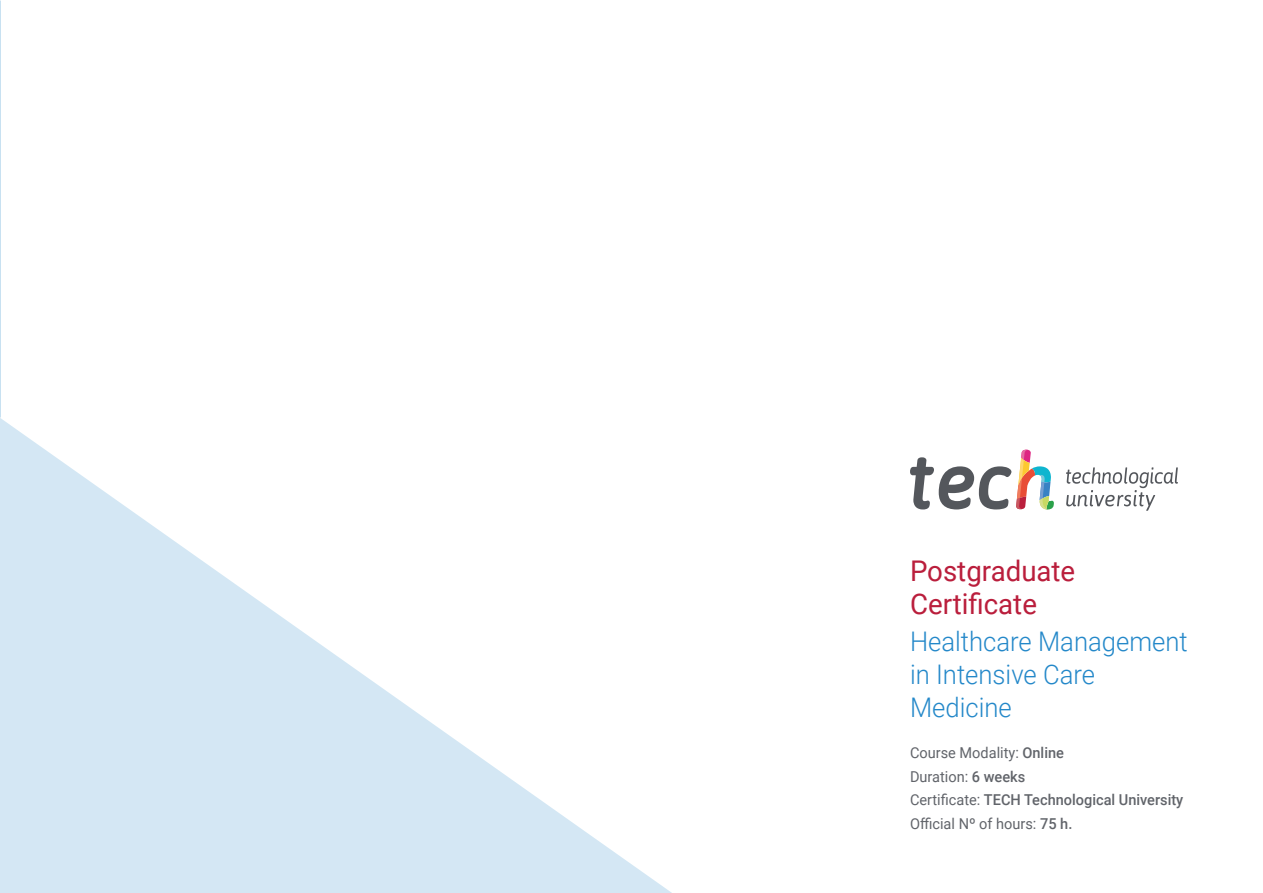
<style>
.page{position:relative;width:1263px;height:893px;background:#fff}
.page>*{position:absolute;margin:0;border:0;box-sizing:border-box;transform-origin:0 0}
.t1{font:28.5px/33px "Roboto";color:#ba1e3c}
.t2{font:300 27px/33px "Roboto";color:#2488c9;scale:.95 1}
.t3{font:15px/23.7px "Roboto";color:#61646a}
.s1{font-weight:500}
</style>
<div class="page">
<svg style="left:0;top:418px;width:672px;height:475px"></svg>
<svg style="left:910px;top:450px;width:144px;height:60px"></svg>
<svg style="left:1066px;top:467px;width:112px;height:44px"></svg>
<h1 class="t1" style="left:910px;top:553px;width:167px">Postgraduate<br>Certificate</h1>
<h2 class="t2" style="left:910px;top:624px;width:294px">Healthcare Management in Intensive Care<br>Medicine</h2>
<p class="t3" style="left:910px;top:740px;width:275px">Course Modality: <span class="s1">Online<br></span>Duration: <span class="s1">6 weeks<br></span>Certificate: <span class="s1">TECH Technological University<br></span>Official Nº of hours: <span class="s1">75 h.</span></p>
</div>
